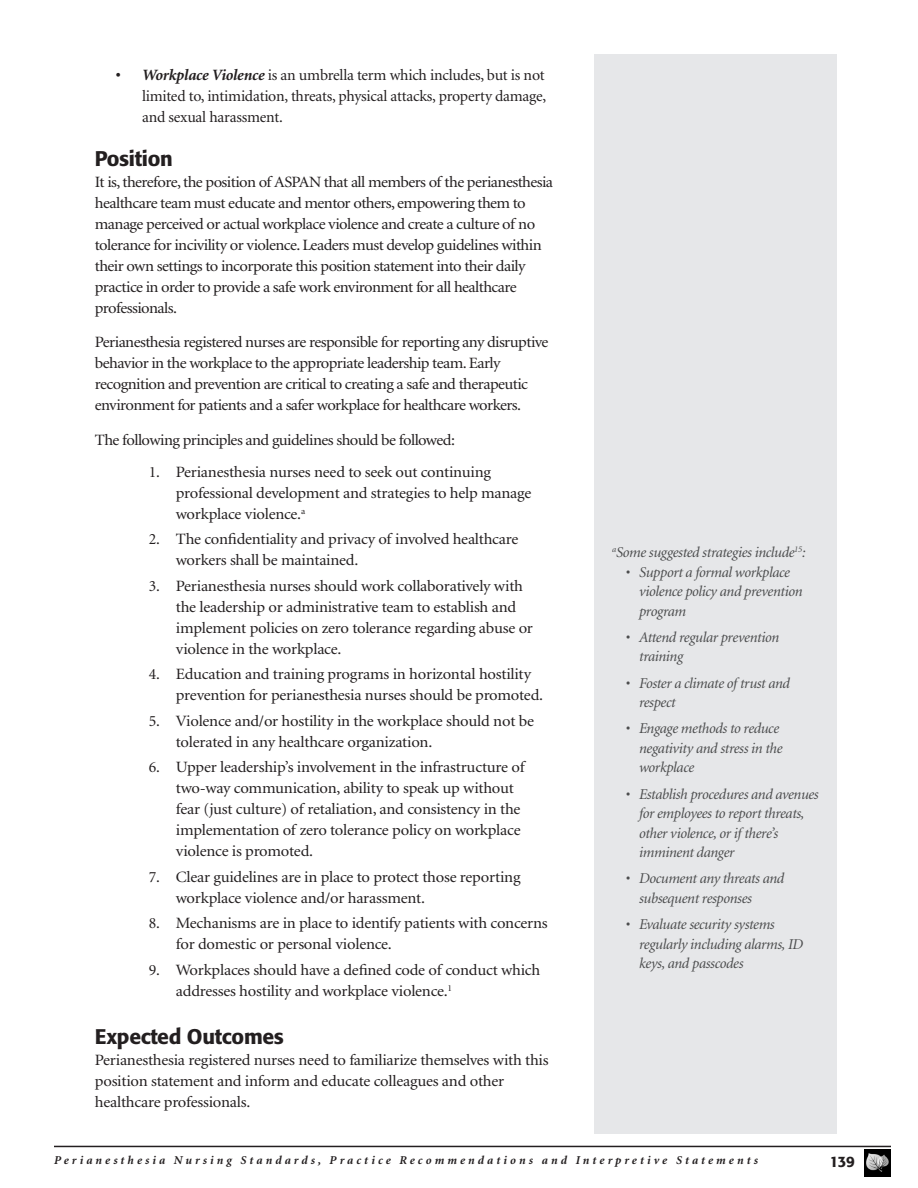
<style>
.page{position:relative;width:918px;height:1188px;background:#fff}
.page>*{position:absolute;margin:0;border:0;box-sizing:border-box;transform-origin:0 0}
.Header3{font:500 21px "Formata";letter-spacing:-.015em;color:#231f20}
.t1{font:15.75px/21px "Minion";letter-spacing:-.02em;color:#231f20}
.t2{font:15.75px/21px "Minion";letter-spacing:-.02em;color:#231f20;scale:1.05 1}
.Callouts{font:italic 15px/19.5px "Minion";letter-spacing:-.025em;color:#4b4c4d}
.t3{font:500 15px "Formata";color:#231f20}
.t4{font:italic 700 12px "Minion";letter-spacing:.255em;color:#231f20}
.s1{font-weight:700;font-style:italic}
</style>
<div class="page">
<img style="left:864px;top:1149px;width:27px;height:27px">
<hr style="left:54px;top:1146px;width:837px;height:1px;background:#231f20">
<div style="left:594px;top:54px;width:243px;height:1080px;background:#e6e7e9"></div>
<p class="t1" style="left:142px;top:65px;width:406px;text-align:justify;text-indent:-27px"><span class="s1">• Workplace Violence</span> is an umbrella term which includes, but is not limited to, intimidation, threats, physical attacks, property damage, and sexual harassment.</p>
<p class="Header3" style="left:95px;top:145px;width:79px">Position</p>
<p class="t2" style="left:95px;top:172px;width:438px">It is, therefore, the position of ASPAN that all members of the perianesthesia healthcare team must educate and mentor others, empowering them to manage perceived or actual workplace violence and create a culture of no tolerance for incivility or violence. Leaders must develop guidelines within their own settings to incorporate this position statement into their daily practice in order to provide a safe work environment for all healthcare professionals.</p>
<p class="t2" style="left:95px;top:332px;width:433px">Perianesthesia registered nurses are responsible for reporting any disruptive behavior in the workplace to the appropriate leadership team. Early recognition and prevention are critical to creating a safe and therapeutic environment for patients and a safer workplace for healthcare workers.</p>
<p class="t2" style="left:95px;top:430px;width:345px">The following principles and guidelines should be followed:</p>
<p class="t1" style="left:176px;top:462px;width:357px;text-indent:-27px">1. Perianesthesia nurses need to seek out continuing professional development and strategies to help manage workplace violence.<sup>a</sup></p>
<p class="t1" style="left:176px;top:529px;width:344px;text-indent:-27px">2. The confidentiality and privacy of involved healthcare workers shall be maintained.</p>
<p class="t1" style="left:176px;top:576px;width:359px;text-indent:-27px">3. Perianesthesia nurses should work collaboratively with the leadership or administrative team to establish and implement policies on zero tolerance regarding abuse or violence in the workplace.</p>
<p class="t1" style="left:176px;top:664px;width:369px;text-indent:-27px">4. Education and training programs in horizontal hostility prevention for perianesthesia nurses should be promoted.</p>
<p class="t1" style="left:176px;top:711px;width:360px;text-indent:-27px">5. Violence and/or hostility in the workplace should not be tolerated in any healthcare organization.</p>
<p class="t1" style="left:176px;top:757px;width:350px;text-indent:-27px">6. Upper leadership’s involvement in the infrastructure of two-way communication, ability to speak up without fear (just culture) of retaliation, and consistency in the implementation of zero tolerance policy on workplace violence is promoted.</p>
<p class="t1" style="left:176px;top:867px;width:346px;text-indent:-27px">7. Clear guidelines are in place to protect those reporting workplace violence and/or harassment.</p>
<p class="t1" style="left:176px;top:913px;width:373px;text-indent:-27px">8. Mechanisms are in place to identify patients with concerns for domestic or personal violence.</p>
<p class="t1" style="left:176px;top:960px;width:366px;text-indent:-27px">9. Workplaces should have a defined code of conduct which addresses hostility and workplace violence.<sup>1</sup></p>
<p class="Header3" style="left:95px;top:1024px;width:191px">Expected Outcomes</p>
<p class="t2" style="left:95px;top:1050px;width:434px">Perianesthesia registered nurses need to familiarize themselves with this</p>
<p class="t2" style="left:95px;top:1071px;width:391px">position statement and inform and educate colleagues and other healthcare professionals.</p>
<p class="Callouts" style="left:612px;top:543px;width:195px"><sup>a</sup>Some suggested strategies include<sup>15</sup>:</p>
<p class="Callouts" style="left:639px;top:563px;width:165px;text-indent:-14px">• Support a formal workplace violence policy and prevention program</p>
<p class="Callouts" style="left:639px;top:628px;width:142px;text-indent:-14px">• Attend regular prevention training</p>
<p class="Callouts" style="left:639px;top:674px;width:153px;text-indent:-14px">• Foster a climate of trust and respect</p>
<p class="Callouts" style="left:639px;top:719px;width:145px;text-indent:-14px">• Engage methods to reduce negativity and stress in the workplace</p>
<p class="Callouts" style="left:639px;top:785px;width:181px;text-indent:-14px">• Establish procedures and avenues for employees to report threats, other violence, or if there’s imminent danger</p>
<p class="Callouts" style="left:639px;top:869px;width:147px;text-indent:-14px">• Document any threats and subsequent responses</p>
<p class="Callouts" style="left:639px;top:915px;width:166px;text-indent:-14px">• Evaluate security systems regularly including alarms, ID keys, and passcodes</p>
<p class="t4" style="left:54px;top:1155px;width:706px">Perianesthesia Nursing Standards, Practice Recommendations and Interpretive Statements</p>
<p class="t3" style="left:830px;top:1153px;width:27px">139</p>
</div>
